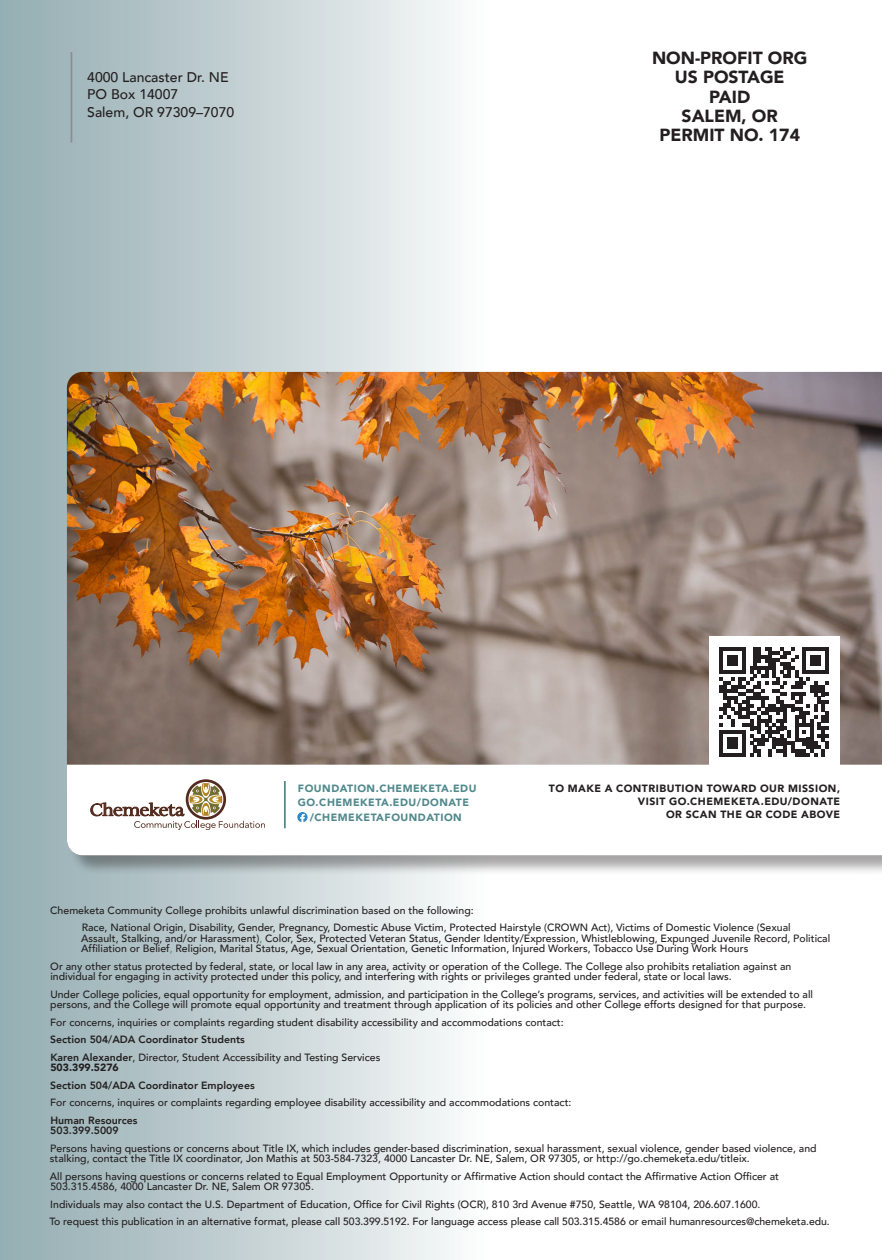
<style>
.page{position:relative;width:882px;height:1260px;background:#fff}
.page>*{position:absolute;margin:0;border:0;box-sizing:border-box;transform-origin:0 0}
.disclaimer{font:900 17.5px/19.2px "Avenir";color:#231f20;text-align:center}
.disclaimer-2{font:500 14px/17.5px "Avenir";color:#231f20}
.disclaimer-3{font:500 10.5px/10.5px "Avenir";color:#231f20}
.disclaimer-4{font:800 10.5px/10.5px "Avenir";color:#231f20}
.t1{font:900 10.5px/13.1px "Avenir";letter-spacing:.05em;color:#231f20;text-align:right}
.Paragraph_Alt{font:900 10.5px "Avenir";letter-spacing:.05em;color:#50888c}
.s1{color:#50888c}
.s2{font-weight:800}
.s3{font-weight:900}
</style>
<div class="page">
<div style="left:0;top:0;width:505px;height:1260px;background:linear-gradient(to right,#92abb0,#fefefe)"></div>
<hr style="left:71px;top:52px;width:1px;height:91px;background:#8d8d8d">
<div style="left:68px;top:373px;width:814px;height:503px;background:#231f20;opacity:.4"></div>
<img style="left:67px;top:372px;width:815px;height:393px">
<svg style="left:67px;top:765px;width:815px;height:90px"></svg>
<hr style="left:284px;top:781px;width:2px;height:47px;background:#50888c">
<svg style="left:90px;top:779px;width:175px;height:51px"></svg>
<svg style="left:297px;top:812px;width:11px;height:10px"></svg>
<div style="left:709px;top:637px;width:130px;height:130px;background:#fff"></div>
<svg style="left:719px;top:647px;width:110px;height:110px"></svg>
<p class="disclaimer-2" style="left:87px;top:67px;width:149px">4000 Lancaster Dr. NE<br>PO Box 14007<br>Salem, OR 97309–7070</p>
<p class="disclaimer" style="left:652px;top:48px;width:157px">NON-PROFIT ORG<br>US POSTAGE<br>PAID<br>SALEM, OR<br>PERMIT NO. 174</p>
<p class="Paragraph_Alt" style="left:298px;top:779px;width:180px">FOUNDATION.CHEMEKETA.EDU</p>
<p class="Paragraph_Alt" style="left:298px;top:794px;width:173px">GO.CHEMEKETA.EDU/DONATE</p>
<p class="Paragraph_Alt" style="left:310px;top:809px;width:154px">/CHEMEKETAFOUNDATION</p>
<h2 class="t1" style="left:549px;top:781px;width:293px">TO MAKE A CONTRIBUTION TOWARD OUR MISSION,<br>VISIT GO.CHEMEKETA.EDU/DONATE</h2>
<h2 class="t1" style="left:666px;top:807px;width:176px">OR SCAN THE QR CODE ABOVE</h2>
<p class="disclaimer-3" style="left:50px;top:904px;width:425px">Chemeketa Community College prohibits unlawful discrimination based on the following:</p>
<p class="disclaimer-3" style="left:81px;top:922px;width:751px">Race, National Origin, Disability, Gender, Pregnancy, Domestic Abuse Victim, Protected Hairstyle (CROWN Act), Victims of Domestic Violence (Sexual<br>Assault, Stalking, and/or Harassment)<span class="s1">,</span> Color, Sex, Protected Veteran Status, Gender Identity/Expression, Whistleblowing, Expunged Juvenile Record, Political<br>Affiliation or Belief<span class="s1">,</span> Religion, Marital Status, Age, Sexual Orientation, Genetic Information, Injured Workers, Tobacco Use During Work Hours</p>
<p class="disclaimer-3" style="left:50px;top:960px;width:743px">Or any other status protected by federal, state, or local law in any area, activity or operation of the College. The College also prohibits retaliation against an individual for engaging in activity protected under this policy, and interfering with rights or privileges granted under federal, state or local laws.</p>
<p class="disclaimer-3" style="left:50px;top:988px;width:764px">Under College policies, equal opportunity for employment, admission, and participation in the College’s programs, services, and activities will be extended to all persons, and the College will promote equal opportunity and treatment through application of its policies and other College efforts designed for that purpose.</p>
<p class="disclaimer-3" style="left:50px;top:1016px;width:515px">For concerns, inquiries or complaints regarding student disability accessibility and accommodations contact:</p>
<p class="disclaimer-4" style="left:50px;top:1034px;width:196px">Section 504/ADA Coordinator Students</p>
<p class="disclaimer-3" style="left:50px;top:1051px;width:332px"><span class="s2">Karen Alexander</span>, Director, Student Accessibility and Testing Services<br><span class="s3">503.399.5276</span></p>
<p class="disclaimer-4" style="left:50px;top:1080px;width:206px">Section 504/ADA Coordinator Employees</p>
<p class="disclaimer-3" style="left:50px;top:1097px;width:523px">For concerns, inquires or complaints regarding employee disability accessibility and accommodations contact:</p>
<p class="disclaimer-4" style="left:50px;top:1115px;width:89px">Human Resources<br>503.399.5009</p>
<p class="disclaimer-3" style="left:50px;top:1142px;width:768px">Persons having questions or concerns about Title IX, which includes gender-based discrimination, sexual harassment, sexual violence, gender based violence, and stalking, contact the Title IX coordinator, Jon Mathis at 503-584-7323, 4000 Lancaster Dr. NE, Salem, OR 97305, or http://go.chemeketa.edu/titleix.</p>
<p class="disclaimer-3" style="left:50px;top:1170px;width:731px">All persons having questions or concerns related to Equal Employment Opportunity or Affirmative Action should contact the Affirmative Action Officer at<br>503.315.4586, 4000 Lancaster Dr. NE, Salem OR 97305.</p>
<p class="disclaimer-3" style="left:50px;top:1198px;width:712px">Individuals may also contact the U.S. Department of Education, Office for Civil Rights (OCR), 810 3rd Avenue #750, Seattle, WA 98104, 206.607.1600.</p>
<p class="disclaimer-3" style="left:49px;top:1216px;width:782px">To request this publication in an alternative format, please call 503.399.5192. For language access please call 503.315.4586 or email humanresources@chemeketa.edu.</p>
</div>
